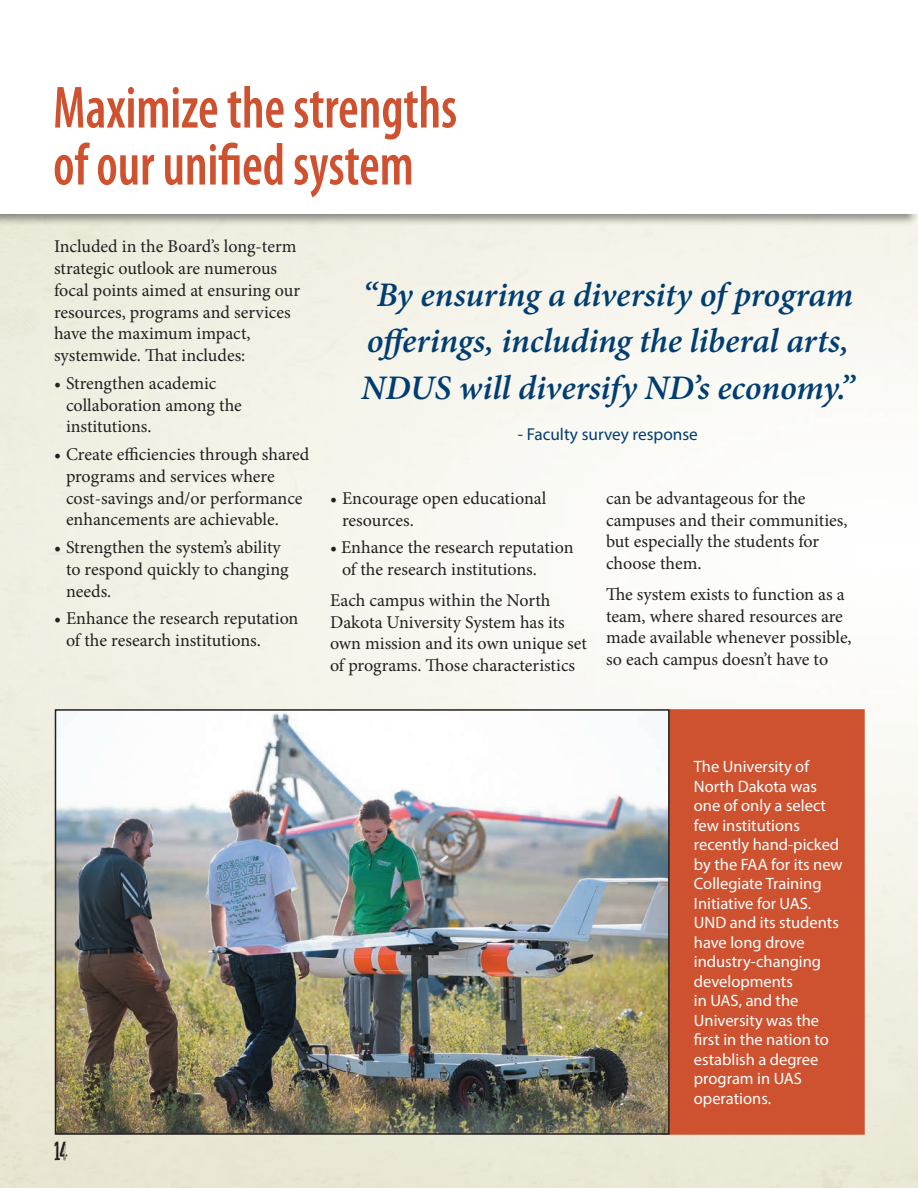
<style>
.page{position:relative;width:918px;height:1188px;background:#fff}
.page>*{position:absolute;margin:0;border:0;box-sizing:border-box;transform-origin:0 0}
.Headline{font:600 condensed 60px/57px "Myriad Pro";color:#ce5230;scale:.87 1}
.quote{font:italic 600 34.5px/46.5px "Minion Pro";letter-spacing:-.005em;color:#003d71}
.t1{font:28.5px "Roadkill";color:#231f20}
.Body_text_2019-21{font:18px/21.8px "Minion Pro";color:#231f20}
.quote_source{font:17.25px "Myriad Pro";color:#003d71}
.captions_2019-2021{font:16.5px/19.5px "Myriad Pro";color:#fff}
</style>
<div class="page">
<div style="left:662px;top:709px;width:203px;height:426px;background:#ce5230;border:2px solid #ce5230"></div>
<div style="left:0;top:0;width:918px;height:227px;background:#231f20;opacity:.5"></div>
<div style="left:0;top:0;width:918px;height:214px;background:#fff"></div>
<img style="left:58px;top:712px;width:609px;height:420px">
<div style="left:55px;top:709px;width:615px;height:426px;border:2px solid #231f20"></div>
<p class="Headline" style="left:53px;top:78px;width:466px">Maximize the strengths of our unified system</p>
<p class="Body_text_2019-21" style="left:54px;top:236px;width:248px">Included in the Board’s long-term strategic outlook are numerous focal points aimed at ensuring our resources, programs and services have the maximum impact, systemwide. That includes:</p>
<p class="Body_text_2019-21" style="left:66px;top:372px;width:177px;text-indent:-12px">• Strengthen academic collaboration among the institutions.</p>
<p class="Body_text_2019-21" style="left:66px;top:444px;width:245px;text-indent:-12px">• Create efficiencies through shared programs and services where cost-savings and/or performance enhancements are achievable.</p>
<p class="Body_text_2019-21" style="left:66px;top:537px;width:224px;text-indent:-12px">• Strengthen the system’s ability to respond quickly to changing needs.</p>
<p class="Body_text_2019-21" style="left:66px;top:608px;width:234px;text-indent:-12px">• Enhance the research reputation of the research institutions.</p>
<p class="quote" style="left:361px;top:271px;width:495px">“By ensuring a diversity of program offerings, including the liberal arts,<br>NDUS will diversify ND’s economy.”</p>
<p class="quote_source" style="left:518px;top:424px;width:182px">- Faculty survey response</p>
<p class="Body_text_2019-21" style="left:342px;top:487px;width:206px;text-indent:-12px">• Encourage open educational resources.</p>
<p class="Body_text_2019-21" style="left:342px;top:537px;width:233px;text-indent:-12px">• Enhance the research reputation of the research institutions.</p>
<p class="Body_text_2019-21" style="left:330px;top:589px;width:259px">Each campus within the North<br>Dakota University System has its own mission and its own unique set of programs. Those characteristics</p>
<p class="Body_text_2019-21" style="left:606px;top:487px;width:243px">can be advantageous for the campuses and their communities, but especially the students for choose them.</p>
<p class="Body_text_2019-21" style="left:606px;top:583px;width:247px">The system exists to function as a team, where shared resources are made available whenever possible, so each campus doesn’t have to</p>
<p class="t1" style="left:54px;top:1136px;width:15px">14</p>
<p class="captions_2019-2021" style="left:694px;top:757px;width:150px">The University of<br>North Dakota was one of only a select few institutions recently hand-picked by the FAA for its new<br>Collegiate Training<br>Initiative for UAS.<br>UND and its students have long drove industry-changing developments<br>in UAS, and the<br>University was the first in the nation to establish a degree program in UAS operations.</p>
</div>
